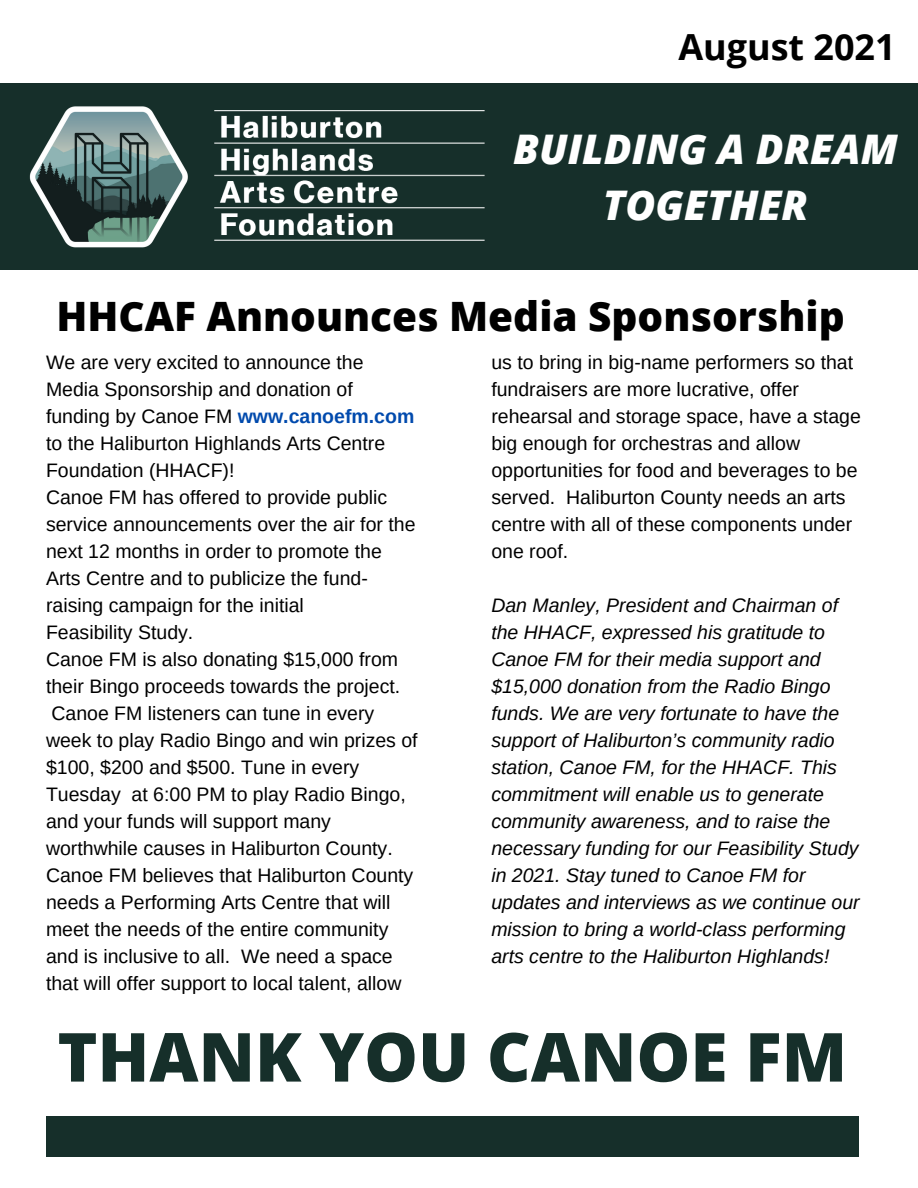
<style>
.page{position:relative;width:918px;height:1188px;background:#fff}
.page>*{position:absolute;margin:0;border:0;box-sizing:border-box;transform-origin:0 0}
.t1{font:800 67.65px "Open Sans";color:#162f2a}
.t2{font:italic 800 40.8px/56.2px "Open Sans";color:#fff;text-align:center}
.t3{font:800 40.5px "Open Sans";color:#000}
.t4{font:700 36px "Open Sans";color:#000}
.t5{font:19.5px/27px "Arimo";color:#000}
.t6{font:italic 19.5px/27px "Arimo";color:#000}
.s1{font-weight:700;color:#004aad}
</style>
<div class="page">
<div style="left:0;top:84px;width:918px;height:186px;background:#162f2a"></div>
<img style="left:30px;top:106px;width:158px;height:142px">
<img style="left:214px;top:110px;width:270px;height:131px">
<div style="left:46px;top:1117px;width:813px;height:40px;background:#162f2a"></div>
<p class="t4" style="left:678px;top:22px;width:219px">August 2021</p>
<p class="t2" style="left:513px;top:120px;width:386px">BUILDING A DREAM<br>TOGETHER</p>
<p class="t3" style="left:57px;top:288px;width:790px">HHCAF Announces Media Sponsorship</p>
<p class="t5" style="left:46px;top:349px;width:370px">We are very excited to announce the Media Sponsorship and donation of funding by Canoe FM <span class="s1">www.canoefm.com </span>to the Haliburton Highlands Arts Centre Foundation (HHACF)!</p>
<p class="t5" style="left:46px;top:484px;width:371px">Canoe FM has offered to provide public service announcements over the air for the next 12 months in order to promote the Arts Centre and to publicize the fund&shy;raising campaign for the initial</p>
<p class="t5" style="left:46px;top:619px;width:149px">Feasibility Study.</p>
<p class="t5" style="left:46px;top:646px;width:373px">Canoe FM is also donating $15,000 from their Bingo proceeds towards the project.<br>Canoe FM listeners can tune in every week to play Radio Bingo and win prizes of $100, $200 and $500. Tune in every Tuesday at 6:00 PM to play Radio Bingo, and your funds will support many worthwhile causes in Haliburton County.</p>
<p class="t5" style="left:46px;top:862px;width:369px">Canoe FM believes that Haliburton County needs a Performing Arts Centre that will meet the needs of the entire community and is inclusive to all. We need a space that will offer support to local talent, allow</p>
<p class="t5" style="left:491px;top:349px;width:371px">us to bring in big-name performers so that fundraisers are more lucrative, offer rehearsal and storage space, have a stage big enough for orchestras and allow opportunities for food and beverages to be served. Haliburton County needs an arts centre with all of these components under one roof.</p>
<p class="t6" style="left:491px;top:592px;width:370px">Dan Manley, President and Chairman of the HHACF, expressed his gratitude to Canoe FM for their media support and $15,000 donation from the Radio Bingo funds. We are very fortunate to have the support of Haliburton’s community radio station, Canoe FM, for the HHACF. This commitment will enable us to generate community awareness, and to raise the necessary funding for our Feasibility Study in 2021. Stay tuned to Canoe FM for updates and interviews as we continue our mission to bring a world-class performing arts centre to the Haliburton Highlands!</p>
<p class="t1" style="left:58px;top:1009px;width:791px">THANK YOU CANOE FM</p>
</div>
